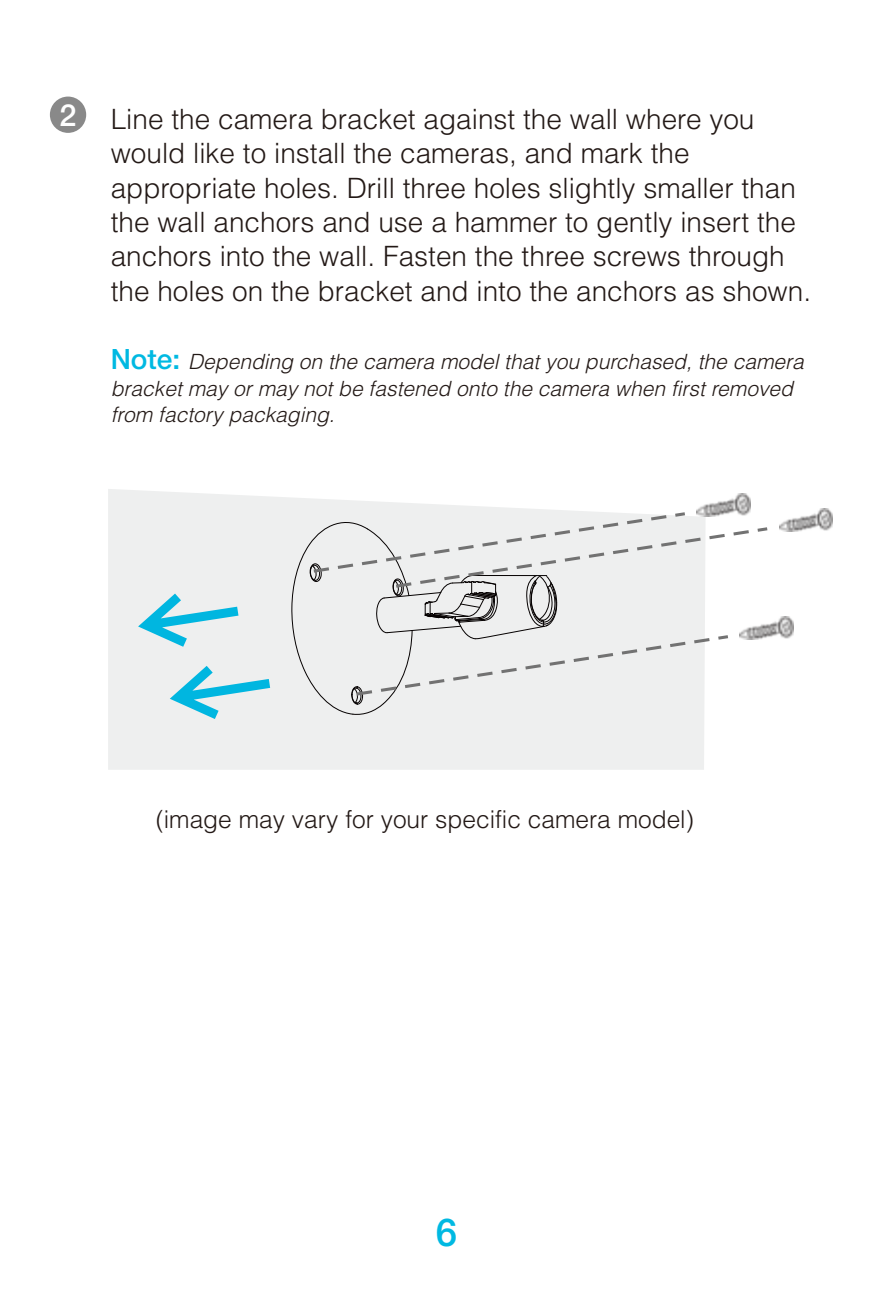
<style>
.page{position:relative;width:893px;height:1290px;background:#fff}
.page>*{position:absolute;margin:0;border:0;box-sizing:border-box;transform-origin:0 0}
.t1{font:500 38.5px "Helvetica 65";color:#00b9e2}
.t2{font:500 30.45px "Helvetica 65";color:#fff}
.t3{font:300 28px/34.3px "Helvetica";color:#231916}
.t4{font:300 24.5px "Helvetica";color:#231916}
.t5{font:italic 300 21px/26.2px "Helvetica";color:#231916}
.s1{font-family:"Helvetica 65";font-weight:500;font-style:normal;font-size:28px;color:#00b9e2}
</style>
<div class="page">
<svg style="left:108px;top:489px;width:596px;height:281px;background:#eff0f0"></svg>
<svg style="left:138px;top:593px;width:100px;height:54px;background:#acdfea"></svg>
<img style="left:767px;top:616px;width:26px;height:23px">
<img style="left:697px;top:493px;width:53px;height:19px">
<img style="left:779px;top:508px;width:54px;height:24px">
<svg style="left:292px;top:512px;width:475px;height:203px;background:#e7e8e8"></svg>
<svg style="left:170px;top:666px;width:100px;height:53px;background:#aadeea"></svg>
<div style="left:50px;top:97px;width:36px;height:36px;background:#898989;border-radius:50%"></div>
<p class="t2" style="left:60px;top:104px;width:18px">2</p>
<p class="t3" style="left:111px;top:104px;width:702px">Line the camera bracket against the wall where you would like to install the cameras, and mark the appropriate holes. Drill three holes slightly smaller than the wall anchors and use a hammer to gently insert the anchors into the wall. Fasten the three screws through the holes on the bracket and into the anchors as shown.</p>
<p class="t5" style="left:111px;top:350px;width:695px"><span class="s1">Note:</span> Depending on the camera model that you purchased, the camera bracket may or may not be fastened onto the camera when first removed from factory packaging.</p>
<p class="t4" style="left:156px;top:810px;width:540px">(image may vary for your specific camera model)</p>
<h1 class="t1" style="left:436px;top:1218px;width:23px">6</h1>
</div>
